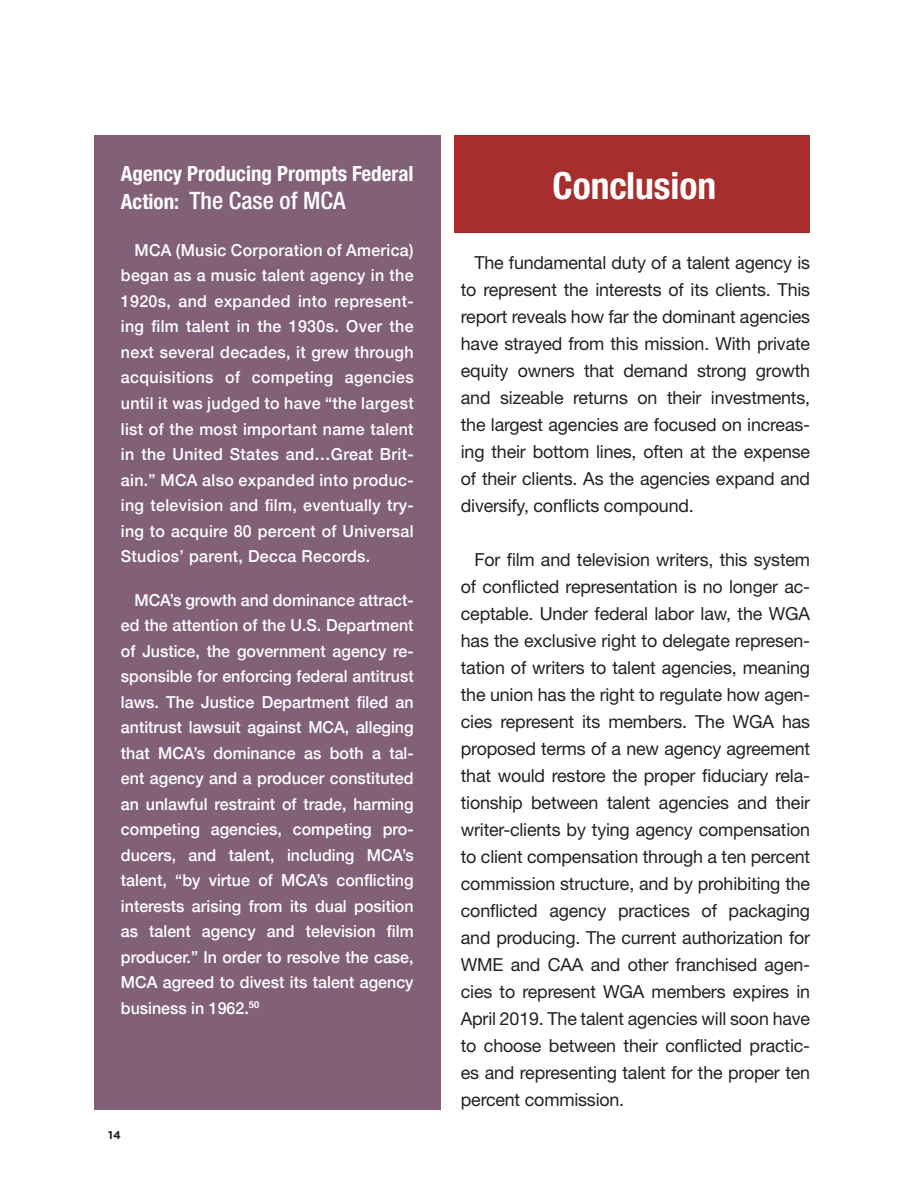
<style>
.page{position:relative;width:920px;height:1192px;background:#fff}
.page>*{position:absolute;margin:0;border:0;box-sizing:border-box;transform-origin:0 0}
.SUBHEADS{font:700 condensed 37.5px "Helvetica Neue";color:#fff}
.SUBHEADS-2{font:500 condensed 24px "Helvetica Neue";color:#fff}
.SUBHEADS-3{font:700 condensed 21px "Helvetica Neue";color:#fff}
.BODY_COPY{font:18px/27px "Helvetica Neue";letter-spacing:-.01em;color:#242121;text-align:justify}
.BODY_COPY-2{font:500 16.5px/25.5px "Helvetica Neue";color:#fff;text-align:justify}
.t1{font:700 11.25px "Gotham";color:#242121}
.s1{font-weight:700;font-size:21px}
</style>
<div class="page">
<div style="left:94px;top:136px;width:346px;height:973px;background:#826178"></div>
<div style="left:454px;top:136px;width:355px;height:97px;background:#a72e2c"></div>
<p class="SUBHEADS-3" style="left:121px;top:161px;width:294px">Agency Producing Prompts Federal</p>
<p class="SUBHEADS-2" style="left:121px;top:187px;width:226px"><span class="s1">Action:</span> The Case of MCA</p>
<p class="BODY_COPY-2" style="left:121px;top:236px;width:294px;text-indent:14px">MCA (Music Corporation of America) began as a music talent agency in the 1920s, and expanded into represent&shy;ing film talent in the 1930s. Over the next several decades, it grew through acquisitions of competing agencies until it was judged to have “the largest list of the most important name talent in the United States and…Great Brit&shy;ain.” MCA also expanded into produc&shy;ing television and film, eventually try&shy;ing to acquire 80 percent of Universal Studios’ parent, Decca Records.</p>
<p class="BODY_COPY-2" style="left:121px;top:585px;width:294px;text-indent:14px">MCA’s growth and dominance attract&shy;ed the attention of the U.S. Department of Justice, the government agency re&shy;sponsible for enforcing federal antitrust laws. The Justice Department filed an antitrust lawsuit against MCA, alleging that MCA’s dominance as both a tal&shy;ent agency and a producer constituted an unlawful restraint of trade, harming competing agencies, competing pro&shy;ducers, and talent, including MCA’s talent, “by virtue of MCA’s conflicting interests arising from its dual position as talent agency and television film producer.” In order to resolve the case, MCA agreed to divest its talent agency business in 1962.<sup>50</sup></p>
<p class="t1" style="left:108px;top:1128px;width:14px">14</p>
<p class="SUBHEADS" style="left:552px;top:162px;width:165px">Conclusion</p>
<p class="BODY_COPY" style="left:460px;top:248px;width:350px;text-indent:14px">The fundamental duty of a talent agency is to represent the interests of its clients. This report reveals how far the dominant agencies have strayed from this mission. With private equity owners that demand strong growth and sizeable returns on their investments, the largest agencies are focused on increas&shy;ing their bottom lines, often at the expense of their clients. As the agencies expand and diversify, conflicts compound.</p>
<p class="BODY_COPY" style="left:460px;top:545px;width:350px;text-indent:14px">For film and television writers, this system of conflicted representation is no longer ac&shy;ceptable. Under federal labor law, the WGA has the exclusive right to delegate represen&shy;tation of writers to talent agencies, meaning the union has the right to regulate how agen&shy;cies represent its members. The WGA has proposed terms of a new agency agreement that would restore the proper fiduciary rela&shy;tionship between talent agencies and their writer-clients by tying agency compensation to client compensation through a ten percent commission structure, and by prohibiting the conflicted agency practices of packaging and producing. The current authorization for WME and CAA and other franchised agen&shy;cies to represent WGA members expires in April 2019. The talent agencies will soon have to choose between their conflicted practic&shy;es and representing talent for the proper ten percent commission.</p>
</div>
